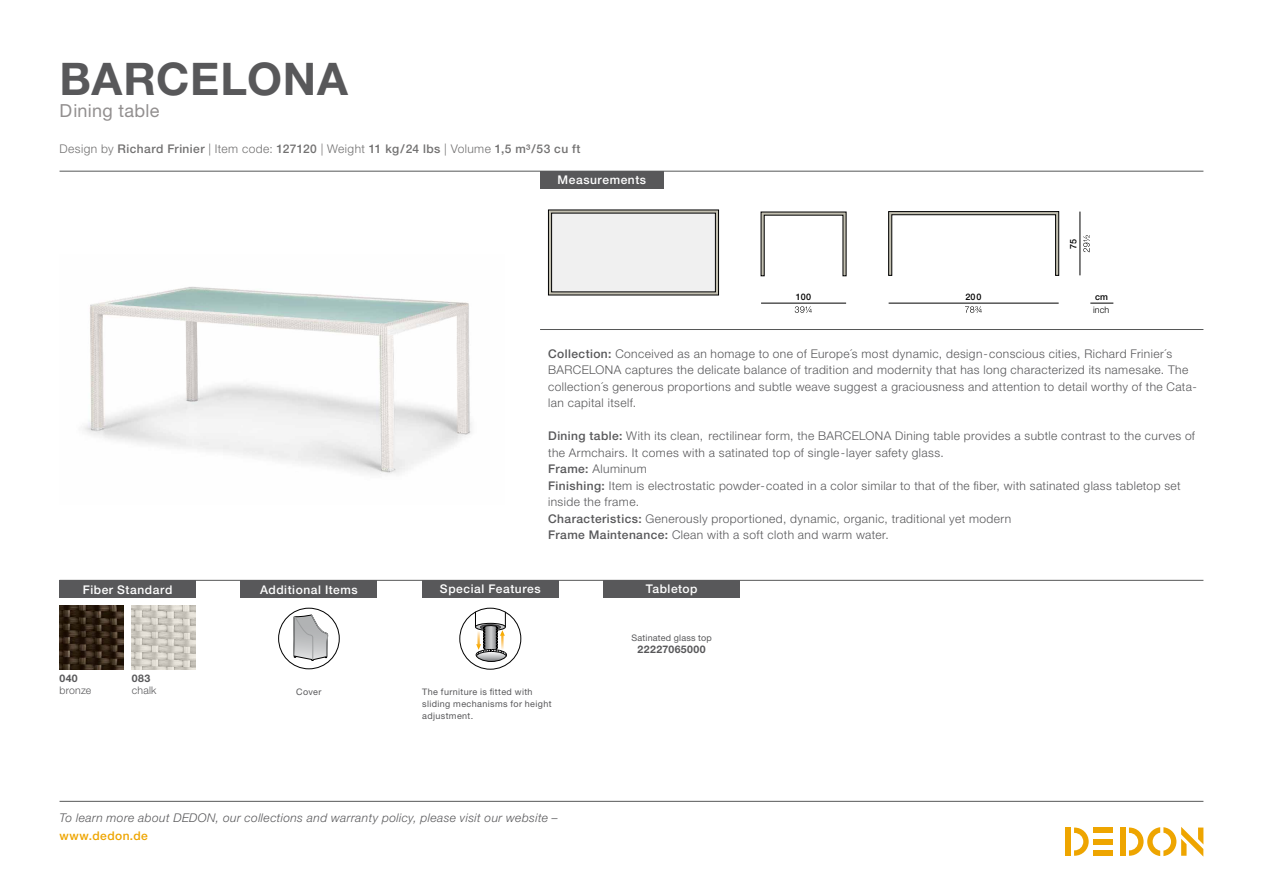
<style>
.page{position:relative;width:1263px;height:893px;background:#fff}
.page>*{position:absolute;margin:0;border:0;box-sizing:border-box;transform-origin:0 0}
.t1{font:700 45px "Helvetica Neue LT";letter-spacing:.015em;color:#58585a}
.t2{font:18px "Helvetica Neue LT";letter-spacing:.015em;color:#928f8f}
.t3{font:300 12px/16.5px "Helvetica Neue LT";letter-spacing:.035em;color:#58585a}
.t4{font:italic 300 12px "Helvetica Neue LT";letter-spacing:.035em;color:#58585a}
.t5{font:500 12px "Helvetica Neue LT";letter-spacing:.035em;color:#727171}
.t6{font:500 12px "Helvetica Neue LT";letter-spacing:.045em;color:#fff}
.t7{font:500 12px "Helvetica Neue LT";letter-spacing:.035em;color:#eea500}
.t8{font:700 10.5px "Helvetica Neue LT";letter-spacing:.04em;color:#58585a}
.t9{font:300 10.5px "Helvetica Neue LT";letter-spacing:.02em;color:#58585a}
.t10{font:9px/12px "Helvetica Neue LT";letter-spacing:.04em;color:#58585a}
.t11{font:9px "Helvetica Neue LT";letter-spacing:.02em;color:#58585a}
.t12{font:500 9px "Helvetica Neue LT";color:#010101}
.t13{font:300 9px "Helvetica Neue LT";color:#010101}
.s1{font-weight:300}
.s2{font-weight:500}
</style>
<div class="page">
<div style="left:1120px;top:827px;width:5px;height:29px;background:#eea500"></div>
<div style="left:1094px;top:827px;width:19px;height:6px;background:#eea500"></div>
<div style="left:1094px;top:850px;width:19px;height:6px;background:#eea500"></div>
<div style="left:1094px;top:839px;width:19px;height:5px;background:#eea500"></div>
<svg style="left:1074px;top:827px;width:15px;height:29px"></svg>
<div style="left:1065px;top:827px;width:6px;height:29px;background:#eea500"></div>
<svg style="left:1129px;top:827px;width:74px;height:29px"></svg>
<hr style="left:60px;top:801px;width:1143px;height:1px;background:#565757">
<img style="left:60px;top:605px;width:63px;height:64px">
<img style="left:132px;top:605px;width:63px;height:64px">
<img style="left:83px;top:286px;width:389px;height:188px">
<hr style="left:60px;top:580px;width:1143px;height:1px;background:#565757">
<hr style="left:60px;top:171px;width:1143px;height:1px;background:#565757">
<hr style="left:540px;top:329px;width:663px;height:1px;background:#565757">
<div style="left:540px;top:171px;width:124px;height:17px;background:#58585a"></div>
<div style="left:60px;top:580px;width:136px;height:18px;background:#58585a"></div>
<svg style="left:1090px;top:303px;width:23px;height:1px"></svg>
<hr style="left:889px;top:303px;width:170px;height:1px;background:#010101">
<svg style="left:965px;top:306px;width:17px;height:7px"></svg>
<hr style="left:1080px;top:212px;width:1px;height:63px;background:#010101">
<svg style="left:1083px;top:235px;width:7px;height:17px"></svg>
<hr style="left:761px;top:303px;width:85px;height:1px;background:#010101">
<svg style="left:795px;top:306px;width:17px;height:7px"></svg>
<svg style="left:888px;top:211px;width:171px;height:65px"></svg>
<svg style="left:761px;top:212px;width:85px;height:64px"></svg>
<svg style="left:548px;top:210px;width:171px;height:85px"></svg>
<div style="left:241px;top:580px;width:136px;height:18px;background:#58585a"></div>
<div style="left:278px;top:608px;width:61px;height:61px;border:1px solid #000;border-radius:50%"></div>
<svg style="left:293px;top:615px;width:35px;height:46px"></svg>
<div style="left:422px;top:580px;width:136px;height:17px;background:#58585a"></div>
<div style="left:460px;top:608px;width:61px;height:61px;border:1px solid #000;border-radius:50%"></div>
<div style="left:476px;top:649px;width:31px;height:13px;border:1px solid #000;border-radius:50%"></div>
<svg style="left:475px;top:612px;width:32px;height:49px"></svg>
<div style="left:604px;top:580px;width:136px;height:17px;background:#58585a"></div>
<h1 class="t1" style="left:60px;top:51px;width:290px">BARCELONA</h1>
<h2 class="t2" style="left:60px;top:100px;width:101px">Dining table</h2>
<p class="t5" style="left:60px;top:142px;width:522px"><span class="s1">Design by</span> Richard Frinier <span class="s1">| Item code:</span> 127120 <span class="s1">| Weight</span> 11 kg/24 lbs <span class="s1">| Volume</span> 1,5 m³/53 cu ft</p>
<p class="t6" style="left:558px;top:173px;width:90px">Measurements</p>
<p class="t12" style="left:796px;top:291px;width:17px">100</p>
<p class="t12" style="left:965px;top:291px;width:17px">200</p>
<p class="t12" style="left:1068px;top:249px;width:12px;rotate:-90deg">75</p>
<p class="t12" style="left:1095px;top:291px;width:14px">cm</p>
<p class="t13" style="left:1093px;top:304px;width:18px">inch</p>
<p class="t6" style="left:83px;top:582px;width:91px">Fiber Standard</p>
<p class="t8" style="left:60px;top:671px;width:20px">040</p>
<p class="t9" style="left:60px;top:684px;width:33px">bronze</p>
<p class="t8" style="left:132px;top:671px;width:20px">083</p>
<p class="t9" style="left:132px;top:684px;width:26px">chalk</p>
<p class="t6" style="left:260px;top:582px;width:99px">Additional Items</p>
<p class="t10" style="left:296px;top:685px;width:27px">Cover</p>
<p class="t3" style="left:548px;top:345px;width:650px"><span class="s2">Collection:</span> Conceived as an homage to one of Europe´s most dynamic, design-conscious cities, Richard Frinier´s BARCELONA captures the delicate balance of tradition and modernity that has long characterized its namesake. The collection´s generous proportions and subtle weave suggest a graciousness and attention to detail worthy of the Cata&shy;lan capital itself.</p>
<p class="t3" style="left:548px;top:427px;width:648px"><span class="s2">Dining table:</span> With its clean, rectilinear form, the BARCELONA Dining table provides a subtle contrast to the curves of the Armchairs. It comes with a satinated top of single-layer safety glass.<br><span class="s2">Frame:</span> Aluminum<br><span class="s2">Finishing:</span> Item is electrostatic powder-coated in a color similar to that of the fiber, with satinated glass tabletop set inside the frame.<br><span class="s2">Characteristics:</span> Generously proportioned, dynamic, organic, traditional yet modern<br><span class="s2">Frame Maintenance:</span> Clean with a soft cloth and warm water.</p>
<p class="t6" style="left:440px;top:582px;width:102px">Special Features</p>
<p class="t10" style="left:422px;top:685px;width:131px">The furniture is fitted with sliding mechanisms for height adjustment.</p>
<p class="t6" style="left:646px;top:582px;width:53px">Tabletop</p>
<p class="t11" style="left:631px;top:632px;width:82px">Satinated glass top</p>
<p class="t8" style="left:638px;top:643px;width:70px">22227065000</p>
<p class="t4" style="left:60px;top:811px;width:500px">To learn more about DEDON, our collections and warranty policy, please visit our website –</p>
<p class="t7" style="left:60px;top:829px;width:90px">www.dedon.de</p>
</div>
